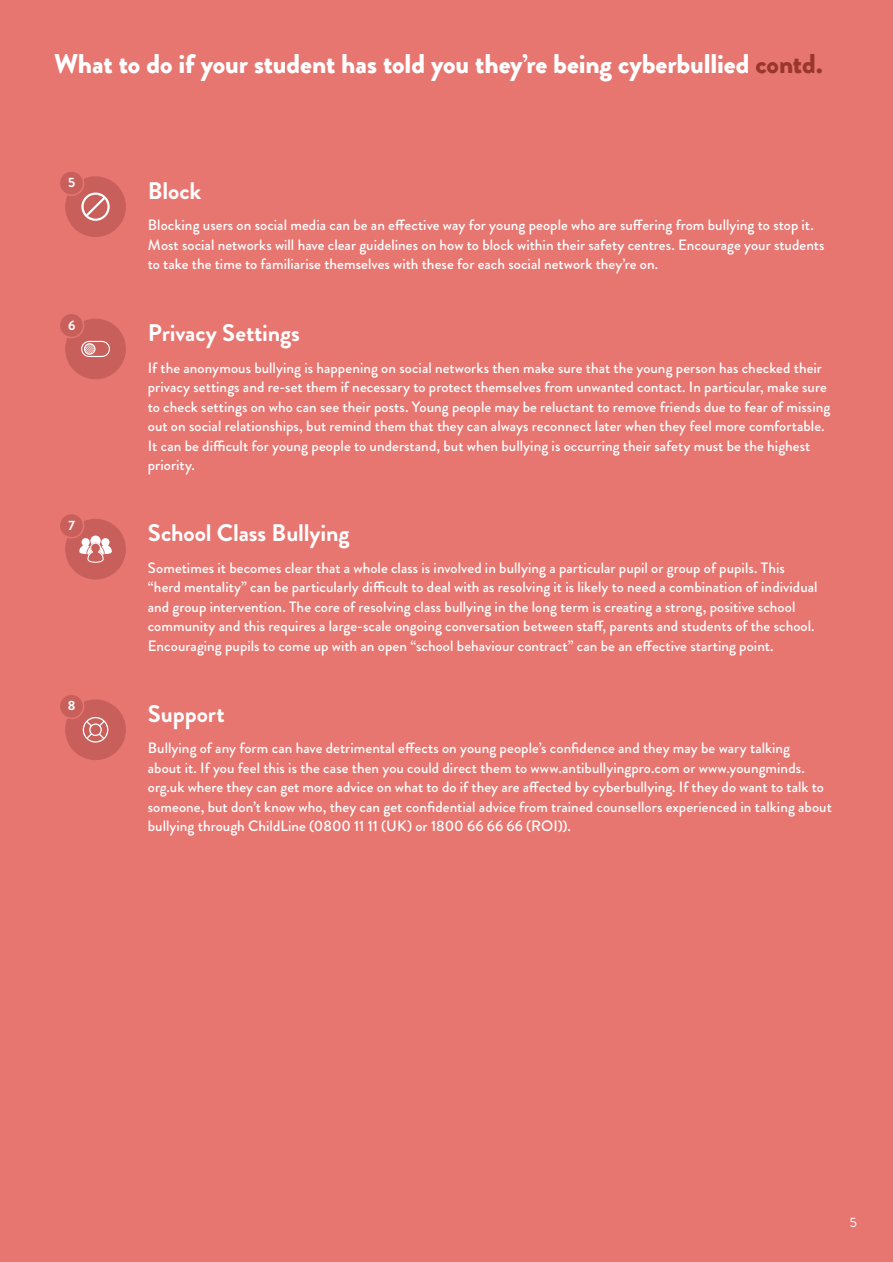
<style>
.page{position:relative;width:893px;height:1262px;background:#fff}
.page>*{position:absolute;margin:0;border:0;box-sizing:border-box;transform-origin:0 0}
.t1{font:900 27px "Brandon Grotesque";letter-spacing:-.005em;color:#fff}
.t2{font:700 24px "Brandon Grotesque";letter-spacing:-.005em;color:#fff}
.t3{font:500 15px/19.5px "Brandon Grotesque";letter-spacing:.005em;color:#fff}
.t4{font:700 13.5px "Brandon Grotesque";color:#fff}
.t5{font:13.5px "Brandon Grotesque";color:#fff}
.s1{color:#9a372b}
</style>
<div class="page">
<div style="left:0;top:0;width:892px;height:1262px;background:#e77671"></div>
<div style="left:65px;top:176px;width:61px;height:61px;background:#c95f5a;border-radius:50%"></div>
<div style="left:59px;top:171px;width:25px;height:24px;background:#c95f5a;border-radius:50%"></div>
<div style="left:59px;top:170px;width:25px;height:26px;border:2px solid #e77671;border-radius:50%"></div>
<div style="left:65px;top:318px;width:61px;height:61px;background:#c95f5a;border-radius:50%"></div>
<div style="left:59px;top:313px;width:25px;height:24px;background:#c95f5a;border-radius:50%"></div>
<div style="left:59px;top:312px;width:25px;height:26px;border:2px solid #e77671;border-radius:50%"></div>
<div style="left:65px;top:519px;width:61px;height:60px;background:#c95f5a;border-radius:50%"></div>
<div style="left:59px;top:513px;width:25px;height:25px;background:#c95f5a;border-radius:50%"></div>
<div style="left:59px;top:513px;width:25px;height:25px;border:2px solid #e77671;border-radius:50%"></div>
<div style="left:65px;top:699px;width:61px;height:61px;background:#c95f5a;border-radius:50%"></div>
<div style="left:59px;top:694px;width:25px;height:24px;background:#c95f5a;border-radius:50%"></div>
<div style="left:59px;top:693px;width:25px;height:26px;border:2px solid #e77671;border-radius:50%"></div>
<svg style="left:81px;top:192px;width:29px;height:29px"></svg>
<svg style="left:81px;top:341px;width:29px;height:16px"></svg>
<svg style="left:83px;top:717px;width:25px;height:25px"></svg>
<svg style="left:79px;top:535px;width:33px;height:28px"></svg>
<h1 class="t1" style="left:54px;top:44px;width:770px">What to do if your student has told you they’re being cyberbullied <span class="s1">contd.</span></h1>
<p class="t4" style="left:68px;top:173px;width:9px">5</p>
<h2 class="t2" style="left:148px;top:174px;width:55px">Block</h2>
<p class="t3" style="left:148px;top:216px;width:678px">Blocking users on social media can be an effective way for young people who are suffering from bullying to stop it.<br>Most social networks will have clear guidelines on how to block within their safety centres. Encourage your students to take the time to familiarise themselves with these for each social network they’re on.</p>
<p class="t4" style="left:68px;top:315px;width:9px">6</p>
<h2 class="t2" style="left:148px;top:316px;width:154px">Privacy Settings</h2>
<p class="t3" style="left:148px;top:358px;width:684px">If the anonymous bullying is happening on social networks then make sure that the young person has checked their privacy settings and re-set them if necessary to protect themselves from unwanted contact. In particular, make sure to check settings on who can see their posts. Young people may be reluctant to remove friends due to fear of missing out on social relationships, but remind them that they can always reconnect later when they feel more comfortable.<br>It can be difficult for young people to understand, but when bullying is occurring their safety must be the highest priority.</p>
<p class="t4" style="left:68px;top:515px;width:8px">7</p>
<h2 class="t2" style="left:148px;top:516px;width:203px">School Class Bullying</h2>
<p class="t3" style="left:148px;top:558px;width:671px">Sometimes it becomes clear that a whole class is involved in bullying a particular pupil or group of pupils. This “herd mentality” can be particularly difficult to deal with as resolving it is likely to need a combination of individual and group intervention. The core of resolving class bullying in the long term is creating a strong, positive school community and this requires a large-scale ongoing conversation between staff, parents and students of the school.<br>Encouraging pupils to come up with an open “school behaviour contract” can be an effective starting point.</p>
<p class="t4" style="left:68px;top:696px;width:9px">8</p>
<h2 class="t2" style="left:148px;top:697px;width:78px">Support</h2>
<p class="t3" style="left:148px;top:738px;width:685px">Bullying of any form can have detrimental effects on young people’s confidence and they may be wary talking<br>about it. If you feel this is the case then you could direct them to www.antibullyingpro.com or www.youngminds. org.uk where they can get more advice on what to do if they are affected by cyberbullying. If they do want to talk to someone, but don’t know who, they can get confidential advice from trained counsellors experienced in talking about bullying through ChildLine (0800 11 11 (UK) or 1800 66 66 66 (ROI)).</p>
<p class="t5" style="left:849px;top:1213px;width:9px">5</p>
</div>
